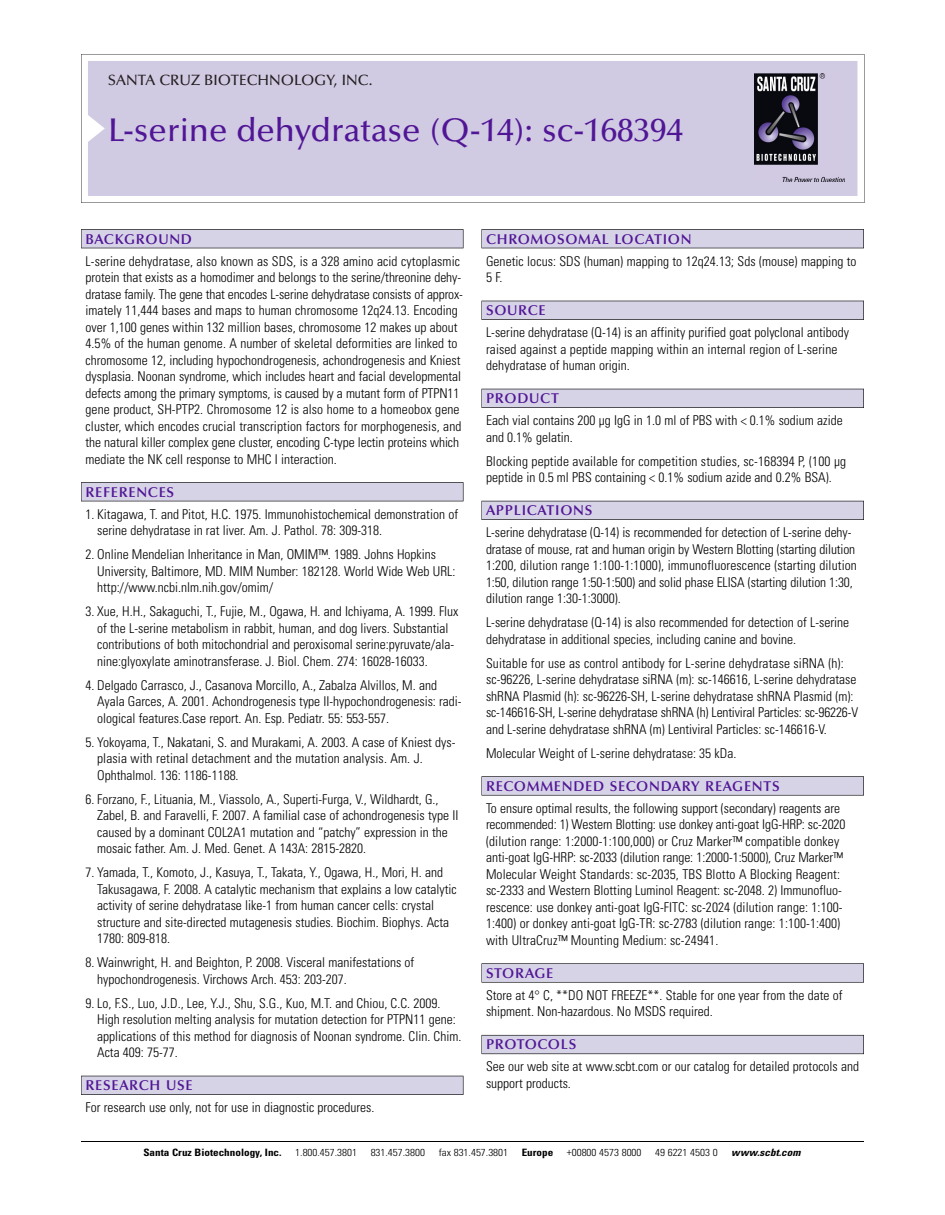
<style>
.page{position:relative;width:945px;height:1215px;background:#fff}
.page>*{position:absolute;margin:0;border:0;box-sizing:border-box;transform-origin:0 0}
.t1{font:500 33px "Optima";color:#511695}
.t2{font:500 15px "Optima";color:#231f20}
.t3{font:600 14.25px "Optima";letter-spacing:.05em;color:#511695}
.t4{font:300 condensed 13.5px/16.5px "Univers";color:#000}
.t5{font:300 condensed 10.2px "Univers";color:#000;scale:1.1 1}
.t6{font:700 condensed 10.2px "Univers";color:#000;scale:1.1 1}
.t7{font:italic 700 condensed 10.2px "Univers";letter-spacing:.005em;color:#000;scale:1.1 1}
</style>
<div class="page">
<svg style="left:81px;top:54px;width:783px;height:149px"></svg>
<div style="left:88px;top:61px;width:769px;height:135px;background:#d1cae3"></div>
<img style="left:755px;top:74px;width:90px;height:108px">
<div style="left:81px;top:229px;width:382px;height:19px;background:#525156"></div>
<div style="left:81px;top:230px;width:382px;height:18px;background:#d7d3e7"></div>
<div style="left:81px;top:482px;width:382px;height:19px;background:#525155"></div>
<div style="left:81px;top:483px;width:382px;height:18px;background:#d7d3e7"></div>
<div style="left:81px;top:1076px;width:382px;height:19px;background:#525158"></div>
<div style="left:81px;top:1076px;width:382px;height:18px;background:#d7d3e7"></div>
<div style="left:482px;top:229px;width:382px;height:19px;background:#525156"></div>
<div style="left:482px;top:230px;width:381px;height:18px;background:#d7d3e7"></div>
<div style="left:482px;top:301px;width:382px;height:19px;background:#515055"></div>
<div style="left:482px;top:301px;width:381px;height:18px;background:#d7d3e7"></div>
<div style="left:482px;top:389px;width:382px;height:19px;background:#525158"></div>
<div style="left:482px;top:389px;width:381px;height:18px;background:#d7d3e7"></div>
<div style="left:482px;top:501px;width:382px;height:19px;background:#54535a"></div>
<div style="left:482px;top:501px;width:381px;height:18px;background:#d7d3e7"></div>
<svg style="left:482px;top:776px;width:382px;height:20px"></svg>
<div style="left:482px;top:777px;width:381px;height:18px;background:#d7d3e7"></div>
<div style="left:482px;top:963px;width:382px;height:20px;background:#626263"></div>
<div style="left:482px;top:964px;width:381px;height:18px;background:#d7d3e7"></div>
<div style="left:482px;top:1035px;width:382px;height:19px;background:#66646d"></div>
<div style="left:482px;top:1036px;width:381px;height:18px;background:#d7d3e7"></div>
<hr style="left:81px;top:1141px;width:783px;height:1px;background:#000">
<p class="t2" style="left:108px;top:74px;width:266px">SANTA CRUZ BIOTECHNOLOGY, INC.</p>
<h1 class="t1" style="left:108px;top:117px;width:577px">L-serine dehydratase (Q-14): sc-168394</h1>
<p class="t3" style="left:86px;top:233px;width:108px">BACKGROUND</p>
<p class="t4" style="left:86px;top:254px;width:379px">L-serine dehydratase, also known as SDS, is a 328 amino acid cytoplasmic protein that exists as a homodimer and belongs to the serine/threonine dehy&shy;dratase family. The gene that encodes L-serine dehydratase consists of approx&shy;imately 11,444 bases and maps to human chromosome 12q24.13. Encoding over 1,100 genes within 132 million bases, chromosome 12 makes up about 4.5% of the human genome. A number of skeletal deformities are linked to chromosome 12, including hypochondrogenesis, achondrogenesis and Kniest dysplasia. Noonan syndrome, which includes heart and facial developmental defects among the primary symptoms, is caused by a mutant form of PTPN11 gene product, SH-PTP2. Chromosome 12 is also home to a homeobox gene cluster, which encodes crucial transcription factors for morphogenesis, and the natural killer complex gene cluster, encoding C-type lectin proteins which mediate the NK cell response to MHC I interaction.</p>
<p class="t3" style="left:86px;top:486px;width:90px">REFERENCES</p>
<p class="t4" style="left:97px;top:507px;width:362px;text-indent:-12px">1. Kitagawa, T. and Pitot, H.C. 1975. Immunohistochemical demonstration of serine dehydratase in rat liver. Am. J. Pathol. 78: 309-318.</p>
<p class="t4" style="left:97px;top:547px;width:360px;text-indent:-12px">2. Online Mendelian Inheritance in Man, OMIM™. 1989. Johns Hopkins<br>University, Baltimore, MD. MIM Number: 182128. World Wide Web URL: http://www.ncbi.nlm.nih.gov/omim/</p>
<p class="t4" style="left:97px;top:604px;width:363px;text-indent:-12px">3. Xue, H.H., Sakaguchi, T., Fujie, M., Ogawa, H. and Ichiyama, A. 1999. Flux of the L-serine metabolism in rabbit, human, and dog livers. Substantial contributions of both mitochondrial and peroxisomal serine:pyruvate/ala&shy;nine:glyoxylate aminotransferase. J. Biol. Chem. 274: 16028-16033.</p>
<p class="t4" style="left:97px;top:678px;width:366px;text-indent:-12px">4. Delgado Carrasco, J., Casanova Morcillo, A., Zabalza Alvillos, M. and<br>Ayala Garces, A. 2001. Achondrogenesis type II-hypochondrogenesis: radi&shy;ological features.Case report. An. Esp. Pediatr. 55: 553-557.</p>
<p class="t4" style="left:97px;top:735px;width:360px;text-indent:-12px">5. Yokoyama, T., Nakatani, S. and Murakami, A. 2003. A case of Kniest dys&shy;plasia with retinal detachment and the mutation analysis. Am. J.<br>Ophthalmol. 136: 1186-1188.</p>
<p class="t4" style="left:97px;top:792px;width:363px;text-indent:-12px">6. Forzano, F., Lituania, M., Viassolo, A., Superti-Furga, V., Wildhardt, G., Zabel, B. and Faravelli, F. 2007. A familial case of achondrogenesis type II caused by a dominant COL2A1 mutation and “patchy” expression in the mosaic father. Am. J. Med. Genet. A 143A: 2815-2820.</p>
<p class="t4" style="left:97px;top:865px;width:361px;text-indent:-12px">7. Yamada, T., Komoto, J., Kasuya, T., Takata, Y., Ogawa, H., Mori, H. and Takusagawa, F. 2008. A catalytic mechanism that explains a low catalytic activity of serine dehydratase like-1 from human cancer cells: crystal structure and site-directed mutagenesis studies. Biochim. Biophys. Acta 1780: 809-818.</p>
<p class="t4" style="left:97px;top:955px;width:319px;text-indent:-12px">8. Wainwright, H. and Beighton, P. 2008. Visceral manifestations of hypochondrogenesis. Virchows Arch. 453: 203-207.</p>
<p class="t4" style="left:97px;top:996px;width:366px;text-indent:-12px">9. Lo, F.S., Luo, J.D., Lee, Y.J., Shu, S.G., Kuo, M.T. and Chiou, C.C. 2009.<br>High resolution melting analysis for mutation detection for PTPN11 gene: applications of this method for diagnosis of Noonan syndrome. Clin. Chim.<br>Acta 409: 75-77.</p>
<p class="t3" style="left:86px;top:1080px;width:109px">RESEARCH USE</p>
<p class="t4" style="left:86px;top:1100px;width:290px">For research use only, not for use in diagnostic procedures.</p>
<p class="t3" style="left:486px;top:233px;width:207px">CHROMOSOMAL LOCATION</p>
<p class="t4" style="left:486px;top:254px;width:372px">Genetic locus: SDS (human) mapping to 12q24.13; Sds (mouse) mapping to<br>5 F.</p>
<p class="t3" style="left:486px;top:305px;width:61px">SOURCE</p>
<p class="t4" style="left:486px;top:325px;width:365px">L-serine dehydratase (Q-14) is an affinity purified goat polyclonal antibody raised against a peptide mapping within an internal region of L-serine dehydratase of human origin.</p>
<p class="t3" style="left:486px;top:393px;width:74px">PRODUCT</p>
<p class="t4" style="left:486px;top:413px;width:358px">Each vial contains 200 µg IgG in 1.0 ml of PBS with &lt; 0.1% sodium azide and 0.1% gelatin.</p>
<p class="t4" style="left:486px;top:454px;width:362px">Blocking peptide available for competition studies, sc-168394 P, (100 µg peptide in 0.5 ml PBS containing &lt; 0.1% sodium azide and 0.2% BSA).</p>
<p class="t3" style="left:486px;top:505px;width:108px">APPLICATIONS</p>
<p class="t4" style="left:486px;top:525px;width:372px">L-serine dehydratase (Q-14) is recommended for detection of L-serine dehy&shy;dratase of mouse, rat and human origin by Western Blotting (starting dilution 1:200, dilution range 1:100-1:1000), immunofluorescence (starting dilution 1:50, dilution range 1:50-1:500) and solid phase ELISA (starting dilution 1:30, dilution range 1:30-1:3000).</p>
<p class="t4" style="left:486px;top:615px;width:365px">L-serine dehydratase (Q-14) is also recommended for detection of L-serine dehydratase in additional species, including canine and bovine.</p>
<p class="t4" style="left:486px;top:656px;width:374px">Suitable for use as control antibody for L-serine dehydratase siRNA (h): sc-96226, L-serine dehydratase siRNA (m): sc-146616, L-serine dehydratase shRNA Plasmid (h): sc-96226-SH, L-serine dehydratase shRNA Plasmid (m): sc-146616-SH, L-serine dehydratase shRNA (h) Lentiviral Particles: sc-96226-V and L-serine dehydratase shRNA (m) Lentiviral Particles: sc-146616-V.</p>
<p class="t4" style="left:486px;top:746px;width:252px">Molecular Weight of L-serine dehydratase: 35 kDa.</p>
<p class="t3" style="left:486px;top:780px;width:295px">RECOMMENDED SECONDARY REAGENTS</p>
<p class="t4" style="left:486px;top:801px;width:361px">To ensure optimal results, the following support (secondary) reagents are recommended: 1) Western Blotting: use donkey anti-goat IgG-HRP: sc-2020 (dilution range: 1:2000-1:100,000) or Cruz Marker™ compatible donkey anti-goat IgG-HRP: sc-2033 (dilution range: 1:2000-1:5000), Cruz Marker™ Molecular Weight Standards: sc-2035, TBS Blotto A Blocking Reagent: sc-2333 and Western Blotting Luminol Reagent: sc-2048. 2) Immunofluo&shy;rescence: use donkey anti-goat IgG-FITC: sc-2024 (dilution range: 1:100- 1:400) or donkey anti-goat IgG-TR: sc-2783 (dilution range: 1:100-1:400) with UltraCruz™ Mounting Medium: sc-24941.</p>
<p class="t3" style="left:486px;top:967px;width:69px">STORAGE</p>
<p class="t4" style="left:486px;top:988px;width:358px">Store at 4° C, **DO NOT FREEZE**. Stable for one year from the date of shipment. Non-hazardous. No MSDS required.</p>
<p class="t3" style="left:486px;top:1039px;width:92px">PROTOCOLS</p>
<p class="t4" style="left:486px;top:1060px;width:375px">See our web site at www.scbt.com or our catalog for detailed protocols and support products.</p>
<p class="t6" style="left:143px;top:1148px;width:127px">Santa Cruz Biotechnology, Inc.</p>
<p class="t5" style="left:295px;top:1148px;width:58px">1.800.457.3801</p>
<p class="t5" style="left:371px;top:1148px;width:51px">831.457.3800</p>
<p class="t5" style="left:439px;top:1148px;width:65px">fax 831.457.3801</p>
<p class="t6" style="left:522px;top:1148px;width:30px">Europe</p>
<p class="t5" style="left:567px;top:1148px;width:69px">+00800 4573 8000</p>
<p class="t5" style="left:655px;top:1148px;width:58px">49 6221 4503 0</p>
<p class="t7" style="left:731px;top:1148px;width:64px">www.scbt.com</p>
</div>
